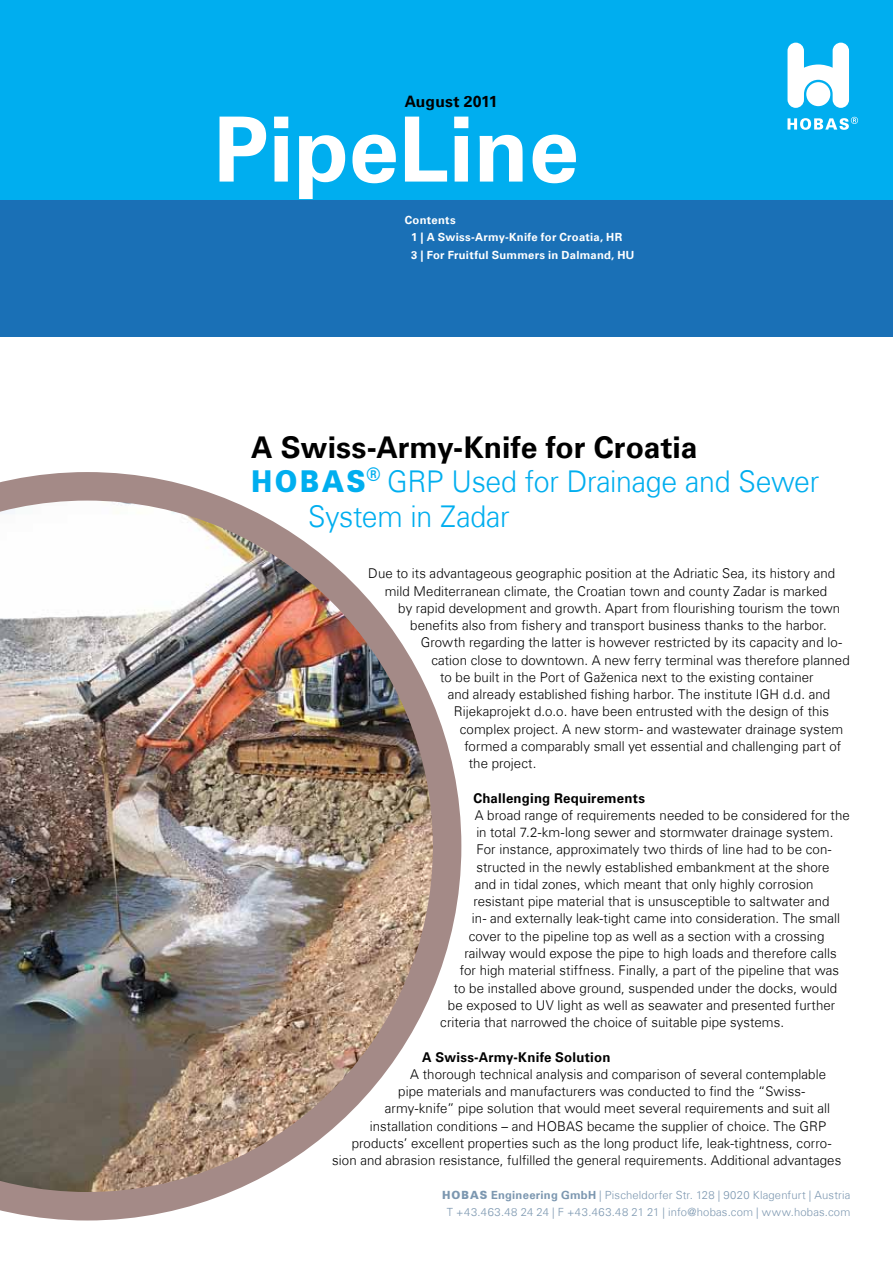
<style>
.page{position:relative;width:893px;height:1263px;background:#fff}
.page>*{position:absolute;margin:0;border:0;box-sizing:border-box;transform-origin:0 0}
.t1{font:700 90px "Univers Com 65";color:#fff}
.t2{font:300 30px/34.5px "Univers Com 45";letter-spacing:-.01em;color:#00aeef;scale:.95 1}
.t3{font:700 30px "Univers Com 65";color:#000}
.t4{font:700 15.75px "Univers Com 65";letter-spacing:.005em;color:#000}
.t5{font:300 13.5px "Univers Com 45";letter-spacing:.005em;color:#000}
.t6{font:700 13.5px "Univers Com 65";letter-spacing:.015em;color:#000}
.t7{font:300 11.25px/17.2px "Univers Com 45";letter-spacing:.015em;color:#7c97b0;text-align:center}
.t8{font:700 11.25px/17.2px "Univers Com 65";letter-spacing:.025em;color:#fff}
.s1{font-family:"HOBAS";font-weight:400}
.s2{font-family:"Univers Com 65";font-weight:700}
</style>
<div class="page">
<img style="left:0;top:472px;width:461px;height:748px">
<div style="left:0;top:182px;width:893px;height:155px;background:#1a70b6"></div>
<div style="left:0;top:0;width:893px;height:199px;background:#00aeef"></div>
<svg style="left:787px;top:43px;width:62px;height:65px"></svg>
<svg style="left:787px;top:117px;width:71px;height:13px"></svg>
<p class="t4" style="left:405px;top:92px;width:94px">August 2011</p>
<h1 class="t1" style="left:214px;top:96px;width:367px">PipeLine</h1>
<p class="t8" style="left:411px;top:212px;width:225px;text-indent:-6px">Contents<br>1 | A Swiss-Army-Knife for Croatia, HR<br>3 | For Fruitful Summers in Dalmand, HU</p>
<h2 class="t3" style="left:251px;top:429px;width:448px">A Swiss-Army-Knife for Croatia</h2>
<h2 class="t2" style="left:308px;top:464px;width:539px;text-indent:-57px"><span class="s1">h</span> GRP Used for Drainage and Sewer<br>System in Zadar</h2>
<p class="t5" style="left:368px;top:565px;width:468px">Due to its advantageous geographic position at the Adriatic Sea, its history and</p>
<p class="t5" style="left:385px;top:583px;width:444px">mild Mediterranean climate, the Croatian town and county Zadar is marked</p>
<p class="t5" style="left:398px;top:600px;width:443px">by rapid development and growth. Apart from flourishing tourism the town</p>
<p class="t5" style="left:410px;top:617px;width:418px">benefits also from fishery and transport business thanks to the harbor.</p>
<p class="t5" style="left:421px;top:634px;width:423px">Growth regarding the latter is however restricted by its capacity and lo-</p>
<p class="t5" style="left:431px;top:652px;width:420px">cation close to downtown. A new ferry terminal was therefore planned</p>
<p class="t5" style="left:440px;top:669px;width:375px">to be built in the Port of Gaženica next to the existing container</p>
<p class="t5" style="left:448px;top:686px;width:384px">and already established fishing harbor. The institute IGH d.d. and</p>
<p class="t5" style="left:454px;top:703px;width:377px">Rijekaprojekt d.o.o. have been entrusted with the design of this</p>
<p class="t5" style="left:460px;top:721px;width:385px">complex project. A new storm- and wastewater drainage system</p>
<p class="t5" style="left:464px;top:738px;width:378px">formed a comparably small yet essential and challenging part of</p>
<p class="t5" style="left:469px;top:755px;width:69px">the project.</p>
<p class="t6" style="left:473px;top:790px;width:173px">Challenging Requirements</p>
<p class="t5" style="left:475px;top:807px;width:376px">A broad range of requirements needed to be considered for the</p>
<p class="t5" style="left:476px;top:824px;width:359px">in total 7.2-km-long sewer and stormwater drainage system.</p>
<p class="t5" style="left:476px;top:841px;width:357px">For instance, approximately two thirds of line had to be con-</p>
<p class="t5" style="left:476px;top:859px;width:355px">structed in the newly established embankment at the shore</p>
<p class="t5" style="left:475px;top:876px;width:340px">and in tidal zones, which meant that only highly corrosion</p>
<p class="t5" style="left:473px;top:893px;width:358px">resistant pipe material that is unsusceptible to saltwater and</p>
<p class="t5" style="left:472px;top:910px;width:370px">in- and externally leak-tight came into consideration. The small</p>
<p class="t5" style="left:469px;top:928px;width:357px">cover to the pipeline top as well as a section with a crossing</p>
<p class="t5" style="left:464px;top:945px;width:374px">railway would expose the pipe to high loads and therefore calls</p>
<p class="t5" style="left:460px;top:962px;width:381px">for high material stiffness. Finally, a part of the pipeline that was</p>
<p class="t5" style="left:454px;top:979px;width:385px">to be installed above ground, suspended under the docks, would</p>
<p class="t5" style="left:448px;top:997px;width:389px">be exposed to UV light as well as seawater and presented further</p>
<p class="t5" style="left:440px;top:1014px;width:345px">criteria that narrowed the choice of suitable pipe systems.</p>
<p class="t6" style="left:422px;top:1049px;width:190px">A Swiss-Army-Knife Solution</p>
<p class="t5" style="left:410px;top:1066px;width:417px">A thorough technical analysis and comparison of several contemplable</p>
<p class="t5" style="left:398px;top:1083px;width:408px">pipe materials and manufacturers was conducted to find the “Swiss-</p>
<p class="t5" style="left:385px;top:1100px;width:447px">army-knife” pipe solution that would meet several requirements and suit all</p>
<p class="t5" style="left:370px;top:1117px;width:458px">installation conditions – and HOBAS became the supplier of choice. The GRP</p>
<p class="t5" style="left:352px;top:1135px;width:481px">products’ excellent properties such as the long product life, leak-tightness, corro-</p>
<p class="t5" style="left:332px;top:1152px;width:510px">sion and abrasion resistance, fulfilled the general requirements. Additional advantages</p>
<p class="t7" style="left:442px;top:1186px;width:410px"><span class="s1">E</span> <span class="s2">Engineering GmbH</span> | Pischeldorfer Str. 128 | 9020 Klagenfurt | Austria<br>T +43.463.48 24 24 | F +43.463.48 21 21 | info@hobas.com | www.hobas.com</p>
</div>
